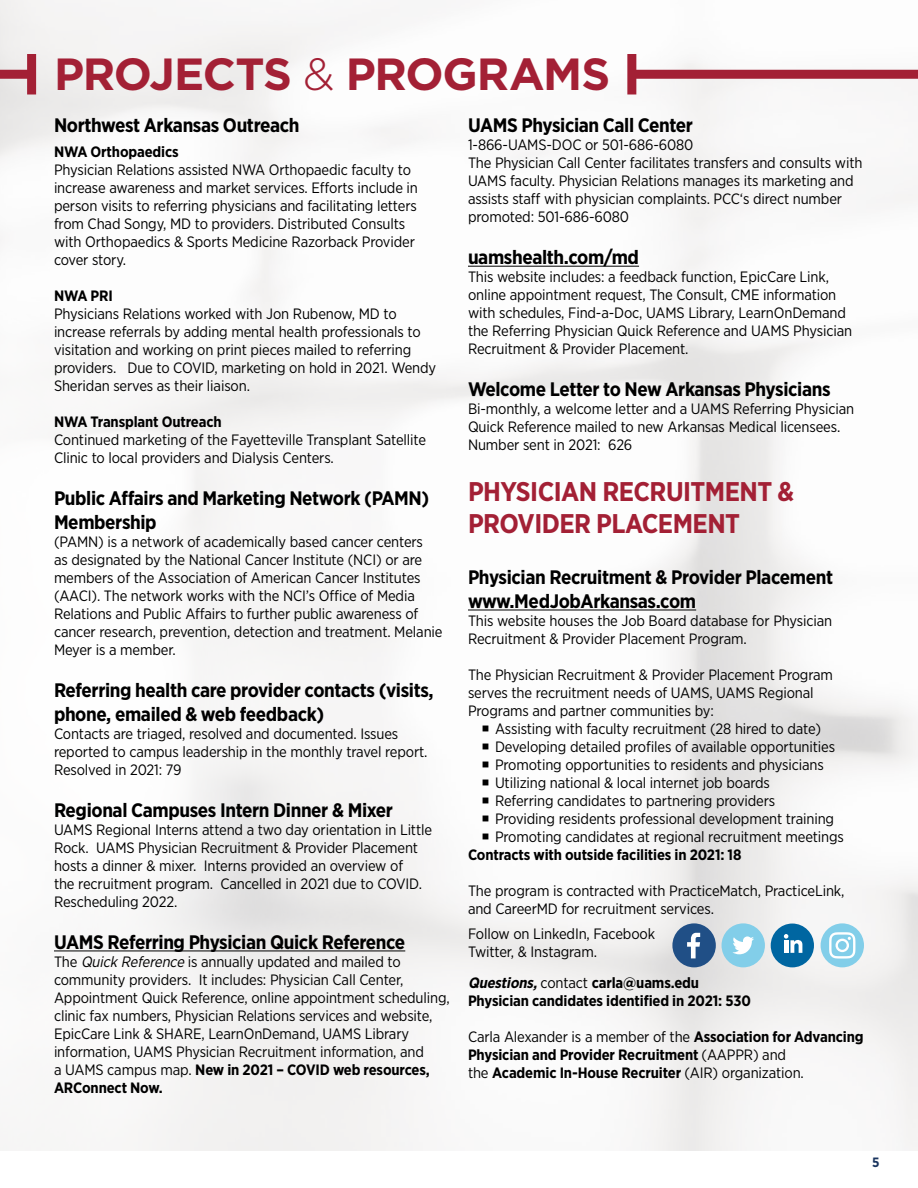
<style>
.page{position:relative;width:918px;height:1188px;background:#fff}
.page>*{position:absolute;margin:0;border:0;box-sizing:border-box;transform-origin:0 0}
.t1{font:700 45px "Gotham";letter-spacing:-.03em;color:#a32035}
.Section_Header{font:700 27px/32.4px "Gotham Narrow";letter-spacing:-.02em;color:#a32035}
.Sub_Section_Header{font:700 19.5px/24px "Gotham Narrow";letter-spacing:-.02em;color:#000}
.Body_Text{font:15px/18px "Gotham Narrow";letter-spacing:-.01em;color:#000}
.Body_Text-2{font:700 15px/18px "Gotham Narrow";letter-spacing:-.01em;color:#000}
.t2{font:700 13.5px "Gotham Narrow";color:#1a355f}
.s1{font-weight:300}
.s2{font-weight:700}
.s3{font-style:italic}
.s4{font-weight:400}
</style>
<div class="page">
<img style="left:0;top:0;width:918px;height:1151px">
<div style="left:0;top:70px;width:32px;height:9px;background:#a32035"></div>
<div style="left:27px;top:54px;width:9px;height:40px;background:#a32035"></div>
<div style="left:632px;top:70px;width:286px;height:9px;background:#a32035"></div>
<div style="left:627px;top:54px;width:9px;height:40px;background:#a32035"></div>
<hr style="left:54px;top:950px;width:351px;height:1px;background:#000">
<hr style="left:468px;top:266px;width:171px;height:1px;background:#000">
<hr style="left:468px;top:610px;width:228px;height:1px;background:#000">
<div style="left:672px;top:923px;width:44px;height:44px;background:#204f86;border-radius:50%"></div>
<svg style="left:687px;top:933px;width:13px;height:25px"></svg>
<div style="left:771px;top:924px;width:43px;height:43px;background:#0066a1;border-radius:50%"></div>
<svg style="left:784px;top:934px;width:18px;height:19px"></svg>
<div style="left:722px;top:923px;width:43px;height:44px;background:#82cee9;border-radius:50%"></div>
<svg style="left:732px;top:936px;width:22px;height:18px"></svg>
<div style="left:821px;top:923px;width:43px;height:44px;background:#82cee9;border-radius:50%"></div>
<svg style="left:829px;top:932px;width:26px;height:27px"></svg>
<svg style="left:483px;top:726px;width:6px;height:6px"></svg>
<svg style="left:483px;top:744px;width:6px;height:6px"></svg>
<svg style="left:483px;top:762px;width:6px;height:6px"></svg>
<svg style="left:483px;top:780px;width:6px;height:6px"></svg>
<svg style="left:483px;top:798px;width:6px;height:6px"></svg>
<svg style="left:483px;top:816px;width:6px;height:6px"></svg>
<svg style="left:483px;top:834px;width:6px;height:6px"></svg>
<p class="t1" style="left:54px;top:44px;width:558px">PROJECTS <span class="s1">&amp;</span> PROGRAMS</p>
<p class="Sub_Section_Header" style="left:54px;top:113px;width:247px">Northwest Arkansas Outreach</p>
<p class="Body_Text" style="left:54px;top:142px;width:366px"><span class="s2">NWA Orthopaedics<br></span>Physician Relations assisted NWA Orthopaedic faculty to increase awareness and market services. Efforts include in person visits to referring physicians and facilitating letters from Chad Songy, MD to providers. Distributed Consults with Orthopaedics &amp; Sports Medicine Razorback Provider cover story.</p>
<p class="Body_Text" style="left:54px;top:286px;width:384px"><span class="s2">NWA PRI<br></span>Physicians Relations worked with Jon Rubenow, MD to increase referrals by adding mental health professionals to visitation and working on print pieces mailed to referring providers. Due to COVID, marketing on hold in 2021. Wendy Sheridan serves as their liaison.</p>
<p class="Body_Text" style="left:54px;top:412px;width:374px"><span class="s2">NWA Transplant Outreach<br></span>Continued marketing of the Fayetteville Transplant Satellite<br>Clinic to local providers and Dialysis Centers.</p>
<p class="Sub_Section_Header" style="left:54px;top:486px;width:377px">Public Affairs and Marketing Network (PAMN)<br>Membership</p>
<p class="Body_Text" style="left:54px;top:532px;width:390px">(PAMN) is a network of academically based cancer centers<br>as designated by the National Cancer Institute (NCI) or are members of the Association of American Cancer Institutes (AACI). The network works with the NCI’s Office of Media Relations and Public Affairs to further public awareness of cancer research, prevention, detection and treatment. Melanie Meyer is a member.</p>
<p class="Sub_Section_Header" style="left:54px;top:678px;width:381px">Referring health care provider contacts (visits, phone, emailed &amp; web feedback)</p>
<p class="Body_Text" style="left:54px;top:724px;width:375px">Contacts are triaged, resolved and documented. Issues reported to campus leadership in the monthly travel report.<br>Resolved in 2021: 79</p>
<p class="Sub_Section_Header" style="left:54px;top:798px;width:341px">Regional Campuses Intern Dinner &amp; Mixer</p>
<p class="Body_Text" style="left:54px;top:820px;width:380px">UAMS Regional Interns attend a two day orientation in Little Rock. UAMS Physician Recruitment &amp; Provider Placement hosts a dinner &amp; mixer. Interns provided an overview of<br>the recruitment program. Cancelled in 2021 due to COVID.<br>Rescheduling 2022.</p>
<p class="Sub_Section_Header" style="left:54px;top:930px;width:353px">UAMS Referring Physician Quick Reference</p>
<p class="Body_Text" style="left:54px;top:952px;width:397px">The <span class="s3">Quick Reference</span> is annually updated and mailed to community providers. It includes: Physician Call Center, Appointment Quick Reference, online appointment scheduling, clinic fax numbers, Physician Relations services and website, EpicCare Link &amp; SHARE, LearnOnDemand, UAMS Library information, UAMS Physician Recruitment information, and<br>a UAMS campus map. <span class="s2">New in 2021 – COVID web resources, ARConnect Now.</span></p>
<p class="Sub_Section_Header" style="left:468px;top:113px;width:227px">UAMS Physician Call Center</p>
<p class="Body_Text" style="left:468px;top:136px;width:227px">1-866-UAMS-DOC or 501-686-6080</p>
<p class="Body_Text" style="left:468px;top:154px;width:396px">The Physician Call Center facilitates transfers and consults with UAMS faculty. Physician Relations manages its marketing and assists staff with physician complaints. PCC‘s direct number promoted: 501-686-6080</p>
<p class="Sub_Section_Header" style="left:468px;top:245px;width:173px">uamshealth.com/md</p>
<p class="Body_Text" style="left:468px;top:268px;width:386px">This website includes: a feedback function, EpicCare Link, online appointment request, The Consult, CME information with schedules, Find-a-Doc, UAMS Library, LearnOnDemand the Referring Physician Quick Reference and UAMS Physician Recruitment &amp; Provider Placement.</p>
<p class="Sub_Section_Header" style="left:468px;top:377px;width:364px">Welcome Letter to New Arkansas Physicians</p>
<p class="Body_Text" style="left:468px;top:400px;width:388px">Bi-monthly, a welcome letter and a UAMS Referring Physician<br>Quick Reference mailed to new Arkansas Medical licensees.<br>Number sent in 2021: 626</p>
<p class="Section_Header" style="left:468px;top:475px;width:328px">PHYSICIAN RECRUITMENT &amp;<br>PROVIDER PLACEMENT</p>
<p class="Sub_Section_Header" style="left:468px;top:565px;width:367px">Physician Recruitment &amp; Provider Placement www.MedJobArkansas.com</p>
<p class="Body_Text" style="left:468px;top:611px;width:366px">This website houses the Job Board database for Physician<br>Recruitment &amp; Provider Placement Program.</p>
<p class="Body_Text" style="left:468px;top:665px;width:367px">The Physician Recruitment &amp; Provider Placement Program serves the recruitment needs of UAMS, UAMS Regional<br>Programs and partner communities by:</p>
<p class="Body_Text" style="left:495px;top:719px;width:328px">Assisting with faculty recruitment (28 hired to date)</p>
<p class="Body_Text" style="left:495px;top:737px;width:342px">Developing detailed profiles of available opportunities</p>
<p class="Body_Text" style="left:495px;top:755px;width:330px">Promoting opportunities to residents and physicians</p>
<p class="Body_Text" style="left:495px;top:773px;width:277px">Utilizing national &amp; local internet job boards</p>
<p class="Body_Text" style="left:495px;top:791px;width:282px">Referring candidates to partnering providers</p>
<p class="Body_Text" style="left:495px;top:809px;width:341px">Providing residents professional development training</p>
<p class="Body_Text" style="left:495px;top:827px;width:351px">Promoting candidates at regional recruitment meetings</p>
<p class="Body_Text-2" style="left:468px;top:846px;width:275px">Contracts with outside facilities in 2021: 18</p>
<p class="Body_Text" style="left:468px;top:881px;width:378px">The program is contracted with PracticeMatch, PracticeLink, and CareerMD for recruitment services.</p>
<p class="Body_Text" style="left:468px;top:924px;width:189px">Follow on LinkedIn, Facebook<br>Twitter, &amp; Instagram.</p>
<p class="Body_Text-2" style="left:468px;top:974px;width:233px"><span class="s3">Questions,</span><span class="s4">contact</span> carla@uams.edu</p>
<p class="Body_Text-2" style="left:468px;top:992px;width:284px">Physician candidates identified in 2021: 530</p>
<p class="Body_Text-2" style="left:468px;top:1028px;width:397px"><span class="s4">Carla Alexander is a member of the</span> Association for Advancing<br>Physician and Provider Recruitment <span class="s4">(AAPPR) and</span></p>
<p class="Body_Text-2" style="left:468px;top:1064px;width:337px"><span class="s4">the</span> Academic In-House Recruiter <span class="s4">(AIR) organization.</span></p>
<p class="t2" style="left:872px;top:1154px;width:9px">5</p>
</div>
